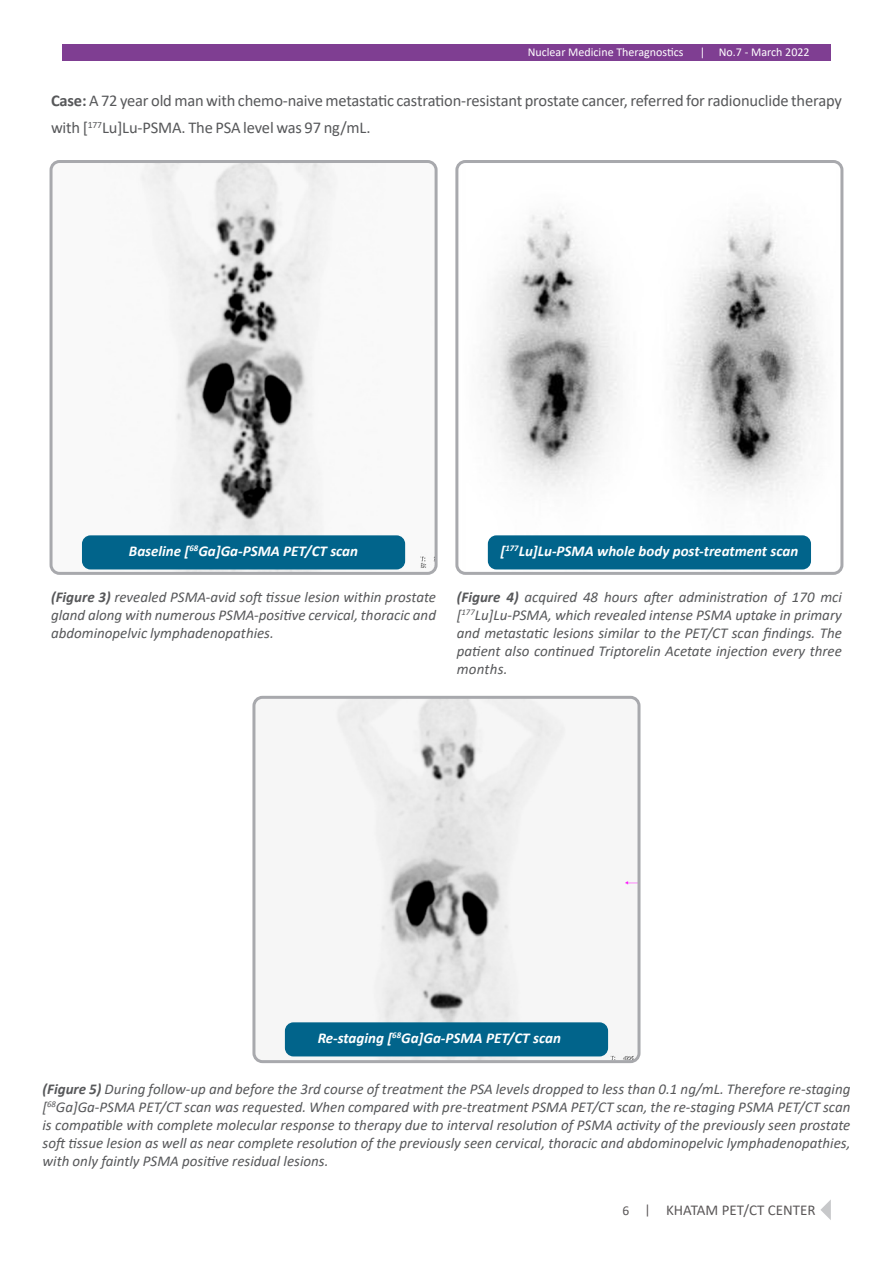
<style>
.page{position:relative;width:893px;height:1263px;background:#fff}
.page>*{position:absolute;margin:0;border:0;box-sizing:border-box;transform-origin:0 0}
.t1{font:16.5px/27px "Calibri";letter-spacing:-.01em;color:#57585a}
.t2{font:italic 15px/18px "Calibri";color:#57585a;text-align:justify}
.t3{font:italic 700 15px "Calibri";color:#fff}
.t4{font:15px "Calibri";color:#231f20}
.t5{font:12px "Calibri";color:#fff}
.s1{font-weight:700}
.s2{font-size:13.5px}
</style>
<div class="page">
<img style="left:256px;top:697px;width:383px;height:363px">
<div style="left:252px;top:696px;width:388px;height:367px;border:3px solid #a8a9ad;border-radius:9px"></div>
<div style="left:285px;top:1022px;width:323px;height:34px;background:#01648b;border-radius:9px"></div>
<img style="left:54px;top:164px;width:380px;height:407px">
<div style="left:50px;top:160px;width:388px;height:415px;border:3px solid #a8a9ad;border-radius:9px"></div>
<img style="left:459px;top:164px;width:380px;height:407px">
<div style="left:455px;top:160px;width:388px;height:415px;border:3px solid #a8a9ad;border-radius:9px"></div>
<div style="left:82px;top:535px;width:323px;height:34px;background:#01648b;border-radius:9px"></div>
<div style="left:488px;top:535px;width:323px;height:34px;background:#01648b;border-radius:9px"></div>
<svg style="left:820px;top:1200px;width:11px;height:20px"></svg>
<div style="left:62px;top:45px;width:769px;height:16px;background:#7f3e92"></div>
<p class="t5" style="left:528px;top:44px;width:157px">Nuclear Medicine Theragnostics</p>
<p class="t5" style="left:700px;top:44px;width:111px">| No.7 - March 2022</p>
<p class="t1" style="left:51px;top:87px;width:792px"><span class="s1">Case:</span> A 72 year old man with chemo-naive metastatic castration-resistant prostate cancer, referred for radionuclide therapy with [<sup>177</sup>Lu]Lu-PSMA. The PSA level was 97 ng/mL.</p>
<p class="t3" style="left:129px;top:540px;width:231px">Baseline [<sup>68</sup>Ga]Ga-PSMA PET/CT scan</p>
<p class="t3" style="left:500px;top:540px;width:299px">[<sup>177</sup>Lu]Lu-PSMA whole body post-treatment scan</p>
<p class="t2" style="left:51px;top:587px;width:387px"><span class="s1">(Figure 3)</span> revealed PSMA-avid soft tissue lesion within prostate gland along with numerous PSMA-positive cervical, thoracic and abdominopelvic lymphadenopathies.</p>
<p class="t2" style="left:457px;top:587px;width:387px"><span class="s1">(Figure 4)</span> acquired 48 hours after administration of 170 mci [<sup>177</sup>Lu]Lu-PSMA, which revealed intense PSMA uptake in primary and metastatic lesions similar to the PET/CT scan findings. The patient also continued Triptorelin Acetate injection every three months.</p>
<p class="t3" style="left:318px;top:1027px;width:245px">Re-staging [<sup>68</sup>Ga]Ga-PSMA PET/CT scan</p>
<p class="t2" style="left:43px;top:1080px;width:809px"><span class="s1">(Figure 5)</span> During follow-up and before the 3rd course of treatment the PSA levels dropped to less than 0.1 ng/mL. Therefore re-staging [<sup>68</sup>Ga]Ga-PSMA PET/CT scan was requested. When compared with pre-treatment PSMA PET/CT scan, the re-staging PSMA PET/CT scan is compatible with complete molecular response to therapy due to interval resolution of PSMA activity of the previously seen prostate soft tissue lesion as well as near complete resolution of the previously seen cervical, thoracic and abdominopelvic lymphadenopathies, with only faintly PSMA positive residual lesions.</p>
<p class="t4" style="left:622px;top:1200px;width:195px"><span class="s2">6 |</span> KHATAM PET/CT CENTER</p>
</div>
